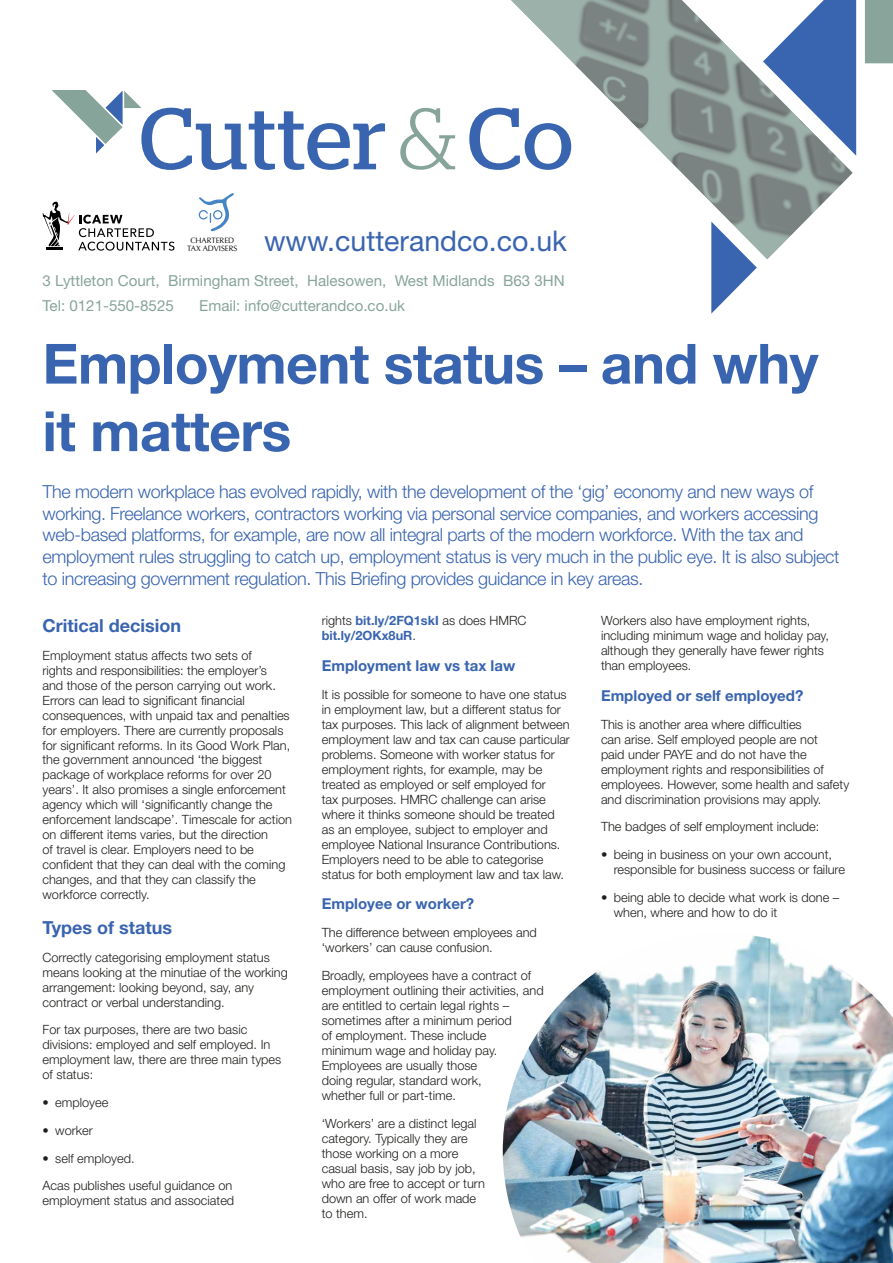
<style>
.page{position:relative;width:893px;height:1263px;background:#fff}
.page>*{position:absolute;margin:0;border:0;box-sizing:border-box;transform-origin:0 0}
.t1{font:700 55.5px/67.5px "Helvetica Neue";letter-spacing:-.01em;color:#3964af}
.t2{font:28.5px "Helvetica Neue";color:#3964af}
.t3{font:300 18px/21.6px "Helvetica Neue";letter-spacing:-.02em;color:#3964af}
.t4{font:700 18px "Helvetica Neue";color:#3964af}
.t5{font:15.15px/24.6px "Helvetica Neue";color:#88a49b}
.t6{font:700 15px "Helvetica Neue";color:#3964af}
.t7{font:300 12.75px/15px "Helvetica Neue";color:#1d1d1b}
.t8{font:700 12.75px/15px "Helvetica Neue";color:#3964af}
.t9{font:7.8px/8.2px "Optima";color:#000;text-align:center}
.s1{font-weight:300;color:#1d1d1b}
</style>
<div class="page">
<svg style="left:43px;top:202px;width:131px;height:49px"></svg>
<svg style="left:199px;top:193px;width:35px;height:39px"></svg>
<img style="left:511px;top:0;width:342px;height:259px">
<svg style="left:400px;top:108px;width:55px;height:62px"></svg>
<svg style="left:469px;top:108px;width:102px;height:62px"></svg>
<svg style="left:51px;top:90px;width:334px;height:80px"></svg>
<svg style="left:763px;top:0;width:93px;height:156px"></svg>
<svg style="left:711px;top:222px;width:46px;height:92px"></svg>
<div style="left:865px;top:0;width:28px;height:63px;background:#88a49b"></div>
<img style="left:503px;top:935px;width:390px;height:328px">
<h2 class="t2" style="left:264px;top:224px;width:304px">www.cutterandco.co.uk</h2>
<p class="t5" style="left:43px;top:269px;width:524px">3 Lyttleton Court, Birmingham Street, Halesowen, West Midlands B63 3HN<br>Tel: 0121-550-8525</p>
<p class="t9" style="left:187px;top:236px;width:52px">CHARTERED<br>TAX ADVISERS</p>
<p class="t5" style="left:199px;top:293px;width:207px">Email: info@cutterandco.co.uk</p>
<h1 class="t1" style="left:43px;top:329px;width:777px">Employment status – and why it matters</h1>
<p class="t3" style="left:43px;top:481px;width:798px">The modern workplace has evolved rapidly, with the development of the ‘gig’ economy and new ways of working. Freelance workers, contractors working via personal service companies, and workers accessing web-based platforms, for example, are now all integral parts of the modern workforce. With the tax and employment rules struggling to catch up, employment status is very much in the public eye. It is also subject to increasing government regulation. This Briefing provides guidance in key areas.</p>
<h3 class="t4" style="left:43px;top:614px;width:140px">Critical decision</h3>
<p class="t7" style="left:43px;top:647px;width:251px">Employment status affects two sets of<br>rights and responsibilities: the employer’s<br>and those of the person carrying out work.<br>Errors can lead to significant financial consequences, with unpaid tax and penalties for employers. There are currently proposals for significant reforms. In its Good Work Plan, the government announced ‘the biggest package of workplace reforms for over 20 years’. It also promises a single enforcement agency which will ‘significantly change the enforcement landscape’. Timescale for action on different items varies, but the direction<br>of travel is clear. Employers need to be confident that they can deal with the coming changes, and that they can classify the workforce correctly.</p>
<h3 class="t4" style="left:43px;top:916px;width:131px">Types of status</h3>
<p class="t7" style="left:43px;top:949px;width:247px">Correctly categorising employment status means looking at the minutiae of the working arrangement: looking beyond, say, any contract or verbal understanding.</p>
<p class="t7" style="left:43px;top:1022px;width:240px">For tax purposes, there are two basic divisions: employed and self employed. In employment law, there are three main types of status:</p>
<p class="t7" style="left:43px;top:1095px;width:67px">• employee</p>
<p class="t7" style="left:43px;top:1122px;width:52px">• worker</p>
<p class="t7" style="left:43px;top:1144px;width:191px;line-height:27.8px">• self employed.<br>Acas publishes useful guidance on</p>
<p class="t7" style="left:43px;top:1193px;width:193px">employment status and associated</p>
<p class="t8" style="left:322px;top:613px;width:206px"><span class="s1">rights</span> bit.ly/2FQ1skI <span class="s1">as does HMRC </span>bit.ly/2OKx8uR<span class="s1">.</span></p>
<p class="t6" style="left:322px;top:656px;width:195px">Employment law vs tax law</p>
<p class="t7" style="left:322px;top:686px;width:250px">It is possible for someone to have one status in employment law, but a different status for tax purposes. This lack of alignment between employment law and tax can cause particular problems. Someone with worker status for employment rights, for example, may be treated as employed or self employed for<br>tax purposes. HMRC challenge can arise where it thinks someone should be treated as an employee, subject to employer and employee National Insurance Contributions.<br>Employers need to be able to categorise status for both employment law and tax law.</p>
<p class="t6" style="left:322px;top:895px;width:154px">Employee or worker?</p>
<p class="t7" style="left:322px;top:925px;width:217px">The difference between employees and ‘workers’ can cause confusion.</p>
<p class="t7" style="left:322px;top:968px;width:223px">Broadly, employees have a contract of employment outlining their activities, and are entitled to certain legal rights – sometimes after a minimum period<br>of employment. These include<br>minimum wage and holiday pay.<br>Employees are usually those<br>doing regular, standard work,<br>whether full or part-time.</p>
<p class="t7" style="left:322px;top:1115px;width:165px">‘Workers’ are a distinct legal category. Typically they are those working on a more casual basis, say job by job, who are free to accept or turn down an offer of work made to them.</p>
<p class="t7" style="left:601px;top:613px;width:229px">Workers also have employment rights, including minimum wage and holiday pay, although they generally have fewer rights than employees.</p>
<p class="t6" style="left:601px;top:686px;width:204px">Employed or self employed?</p>
<p class="t7" style="left:601px;top:716px;width:250px">This is another area where difficulties<br>can arise. Self employed people are not<br>paid under PAYE and do not have the employment rights and responsibilities of employees. However, some health and safety and discrimination provisions may apply.</p>
<p class="t7" style="left:601px;top:819px;width:220px">The badges of self employment include:</p>
<p class="t7" style="left:614px;top:847px;width:233px;text-indent:-13px">• being in business on your own account, responsible for business success or failure</p>
<p class="t7" style="left:614px;top:890px;width:227px;text-indent:-13px">• being able to decide what work is done – when, where and how to do it</p>
</div>
